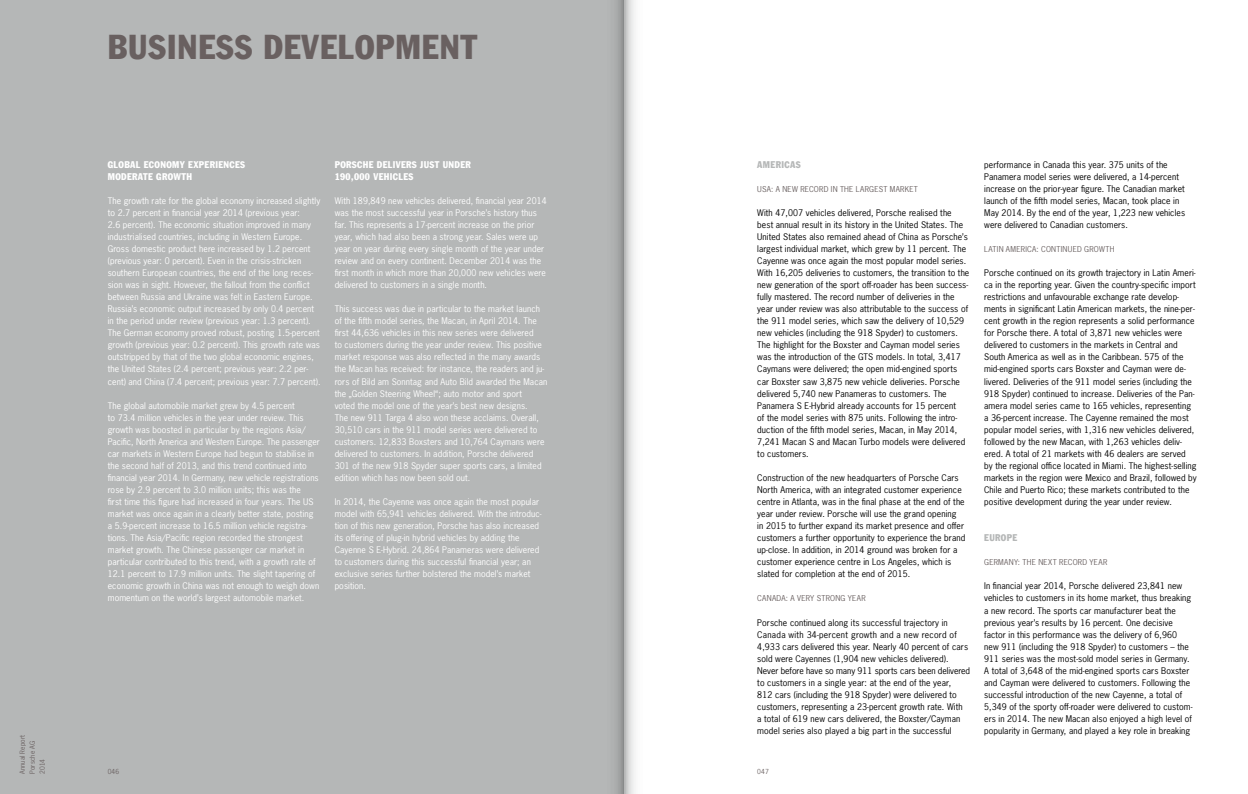
<style>
.page{position:relative;width:1248px;height:794px;background:#fff}
.page>*{position:absolute;margin:0;border:0;box-sizing:border-box;transform-origin:0 0}
.t1{font:condensed 33.7px "Frank Gothfor Porsche Com";letter-spacing:.03em;color:#696060}
.t2{font:condensed 9.5px/12px "Frank Gothfor Porsche Com";letter-spacing:.04em;color:#fff}
.t3{font:condensed 9.5px "Frank Gothfor Porsche Com";letter-spacing:.04em;color:#b5b7b7}
.t4{font:8.6px/12px "News Gothfor Porsche Com";letter-spacing:.01em;color:#000}
.t5{font:8.6px/12px "News Gothfor Porsche Com";letter-spacing:.01em;color:#fff}
.t6{font:7.6px "News Gothfor Porsche Com";letter-spacing:.035em;color:#696060}
.t7{font:6.5px/10px "News Gothfor Porsche Com";letter-spacing:.02em;color:#696060}
</style>
<div class="page">
<div style="left:0;top:0;width:624px;height:794px;background:#b5b7b7"></div>
<svg style="left:616px;top:0;width:19px;height:794px"></svg>
<p class="t7" style="left:17px;top:774px;width:41px;rotate:-90deg">Annual Report<br>Porsche AG<br>2014</p>
<h1 class="t1" style="left:108px;top:27px;width:371px">BUSINESS DEVELOPMENT</h1>
<p class="t2" style="left:108px;top:158px;width:139px">GLOBAL ECONOMY EXPERIENCES<br>MODERATE GROWTH</p>
<p class="t5" style="left:108px;top:194px;width:214px">The growth rate for the global economy increased slightly to 2.7 percent in financial year 2014 (previous year:<br>2.6 percent). The economic situation improved in many industrialised countries, including in Western Europe.<br>Gross domestic product here increased by 1.2 percent (previous year: 0 percent). Even in the crisis-stricken southern European countries, the end of the long reces&shy;sion was in sight. However, the fallout from the conflict between Russia and Ukraine was felt in Eastern Europe.<br>Russia’s economic output increased by only 0.4 percent in the period under review (previous year: 1.3 percent).<br>The German economy proved robust, posting 1.5-percent growth (previous year: 0.2 percent). This growth rate was outstripped by that of the two global economic engines, the United States (2.4 percent; previous year: 2.2 per&shy;cent) and China (7.4 percent; previous year: 7.7 percent).</p>
<p class="t5" style="left:108px;top:399px;width:213px">The global automobile market grew by 4.5 percent<br>to 73.4 million vehicles in the year under review. This growth was boosted in particular by the regions Asia/ Pacific, North America and Western Europe. The passenger car markets in Western Europe had begun to stabilise in the second half of 2013, and this trend continued into financial year 2014. In Germany, new vehicle registrations rose by 2.9 percent to 3.0 million units; this was the<br>first time this figure had increased in four years. The US market was once again in a clearly better state, posting a 5.9-percent increase to 16.5 million vehicle registra&shy;tions. The Asia/Pacific region recorded the strongest market growth. The Chinese passenger car market in particular contributed to this trend, with a growth rate of 12.1 percent to 17.9 million units. The slight tapering of economic growth in China was not enough to weigh down momentum on the world’s largest automobile market.</p>
<p class="t2" style="left:334px;top:158px;width:138px">PORSCHE DELIVERS JUST UNDER<br>190,000 VEHICLES</p>
<p class="t5" style="left:334px;top:194px;width:213px">With 189,849 new vehicles delivered, financial year 2014 was the most successful year in Porsche’s history thus far. This represents a 17-percent increase on the prior year, which had also been a strong year. Sales were up year on year during every single month of the year under review and on every continent. December 2014 was the first month in which more than 20,000 new vehicles were delivered to customers in a single month.</p>
<p class="t5" style="left:334px;top:303px;width:214px">This success was due in particular to the market launch of the fifth model series, the Macan, in April 2014. The first 44,636 vehicles in this new series were delivered<br>to customers during the year under review. This positive market response was also reflected in the many awards the Macan has received: for instance, the readers and ju&shy;rors of Bild am Sonntag and Auto Bild awarded the Macan the „Golden Steering Wheel“; auto motor and sport<br>voted the model one of the year’s best new designs.<br>The new 911 Targa 4 also won these acclaims. Overall, 30,510 cars in the 911 model series were delivered to customers. 12,833 Boxsters and 10,764 Caymans were delivered to customers. In addition, Porsche delivered 301 of the new 918 Spyder super sports cars, a limited edition which has now been sold out.</p>
<p class="t5" style="left:334px;top:496px;width:208px">In 2014, the Cayenne was once again the most popular model with 65,941 vehicles delivered. With the introduc&shy;tion of this new generation, Porsche has also increased its offering of plug-in hybrid vehicles by adding the Cayenne S E-Hybrid. 24,864 Panameras were delivered to customers during this successful financial year; an exclusive series further bolstered the model’s market position.</p>
<p class="t3" style="left:757px;top:158px;width:45px">AMERICAS</p>
<p class="t6" style="left:757px;top:184px;width:162px">USA: A NEW RECORD IN THE LARGEST MARKET</p>
<p class="t4" style="left:757px;top:206px;width:213px">With 47,007 vehicles delivered, Porsche realised the best annual result in its history in the United States. The United States also remained ahead of China as Porsche’s largest individual market, which grew by 11 percent. The Cayenne was once again the most popular model series.<br>With 16,205 deliveries to customers, the transition to the new generation of the sport off-roader has been success&shy;fully mastered. The record number of deliveries in the year under review was also attributable to the success of the 911 model series, which saw the delivery of 10,529 new vehicles (including the 918 Spyder) to customers.<br>The highlight for the Boxster and Cayman model series was the introduction of the GTS models. In total, 3,417<br>Caymans were delivered; the open mid-engined sports car Boxster saw 3,875 new vehicle deliveries. Porsche delivered 5,740 new Panameras to customers. The Panamera S E-Hybrid already accounts for 15 percent<br>of the model series with 875 units. Following the intro&shy;duction of the fifth model series, Macan, in May 2014, 7,241 Macan S and Macan Turbo models were delivered to customers.</p>
<p class="t4" style="left:757px;top:471px;width:209px">Construction of the new headquarters of Porsche Cars North America, with an integrated customer experience centre in Atlanta, was in the final phase at the end of the year under review. Porsche will use the grand opening<br>in 2015 to further expand its market presence and offer customers a further opportunity to experience the brand up-close. In addition, in 2014 ground was broken for a customer experience centre in Los Angeles, which is slated for completion at the end of 2015.</p>
<p class="t6" style="left:757px;top:593px;width:110px">CANADA: A VERY STRONG YEAR</p>
<p class="t4" style="left:757px;top:616px;width:214px">Porsche continued along its successful trajectory in Canada with 34-percent growth and a new record of 4,933 cars delivered this year. Nearly 40 percent of cars sold were Cayennes (1,904 new vehicles delivered).<br>Never before have so many 911 sports cars been delivered to customers in a single year: at the end of the year,<br>812 cars (including the 918 Spyder) were delivered to customers, representing a 23-percent growth rate. With<br>a total of 619 new cars delivered, the Boxster/Cayman model series also played a big part in the successful</p>
<p class="t7" style="left:108px;top:766px;width:13px">046</p>
<p class="t7" style="left:757px;top:766px;width:13px">047</p>
<p class="t4" style="left:984px;top:158px;width:202px">performance in Canada this year. 375 units of the Panamera model series were delivered, a 14-percent increase on the prior-year figure. The Canadian market launch of the fifth model series, Macan, took place in May 2014. By the end of the year, 1,223 new vehicles were delivered to Canadian customers.</p>
<p class="t6" style="left:984px;top:244px;width:132px">LATIN AMERICA: CONTINUED GROWTH</p>
<p class="t4" style="left:984px;top:267px;width:214px">Porsche continued on its growth trajectory in Latin Ameri&shy;ca in the reporting year. Given the country-specific import restrictions and unfavourable exchange rate develop&shy;ments in significant Latin American markets, the nine-per&shy;cent growth in the region represents a solid performance for Porsche there. A total of 3,871 new vehicles were delivered to customers in the markets in Central and South America as well as in the Caribbean. 575 of the mid-engined sports cars Boxster and Cayman were de&shy;livered. Deliveries of the 911 model series (including the 918 Spyder) continued to increase. Deliveries of the Pan&shy;amera model series came to 165 vehicles, representing a 36-percent increase. The Cayenne remained the most popular model series, with 1,316 new vehicles delivered, followed by the new Macan, with 1,263 vehicles deliv&shy;ered. A total of 21 markets with 46 dealers are served<br>by the regional office located in Miami. The highest-selling markets in the region were Mexico and Brazil, followed by Chile and Puerto Rico; these markets contributed to the positive development during the year under review.</p>
<p class="t3" style="left:984px;top:532px;width:34px">EUROPE</p>
<p class="t6" style="left:984px;top:557px;width:125px">GERMANY: THE NEXT RECORD YEAR</p>
<p class="t4" style="left:984px;top:580px;width:210px">In financial year 2014, Porsche delivered 23,841 new vehicles to customers in its home market, thus breaking a new record. The sports car manufacturer beat the previous year’s results by 16 percent. One decisive factor in this performance was the delivery of 6,960 new 911 (including the 918 Spyder) to customers – the 911 series was the most-sold model series in Germany.<br>A total of 3,648 of the mid-engined sports cars Boxster and Cayman were delivered to customers. Following the successful introduction of the new Cayenne, a total of 5,349 of the sporty off-roader were delivered to custom&shy;ers in 2014. The new Macan also enjoyed a high level of popularity in Germany, and played a key role in breaking</p>
</div>
